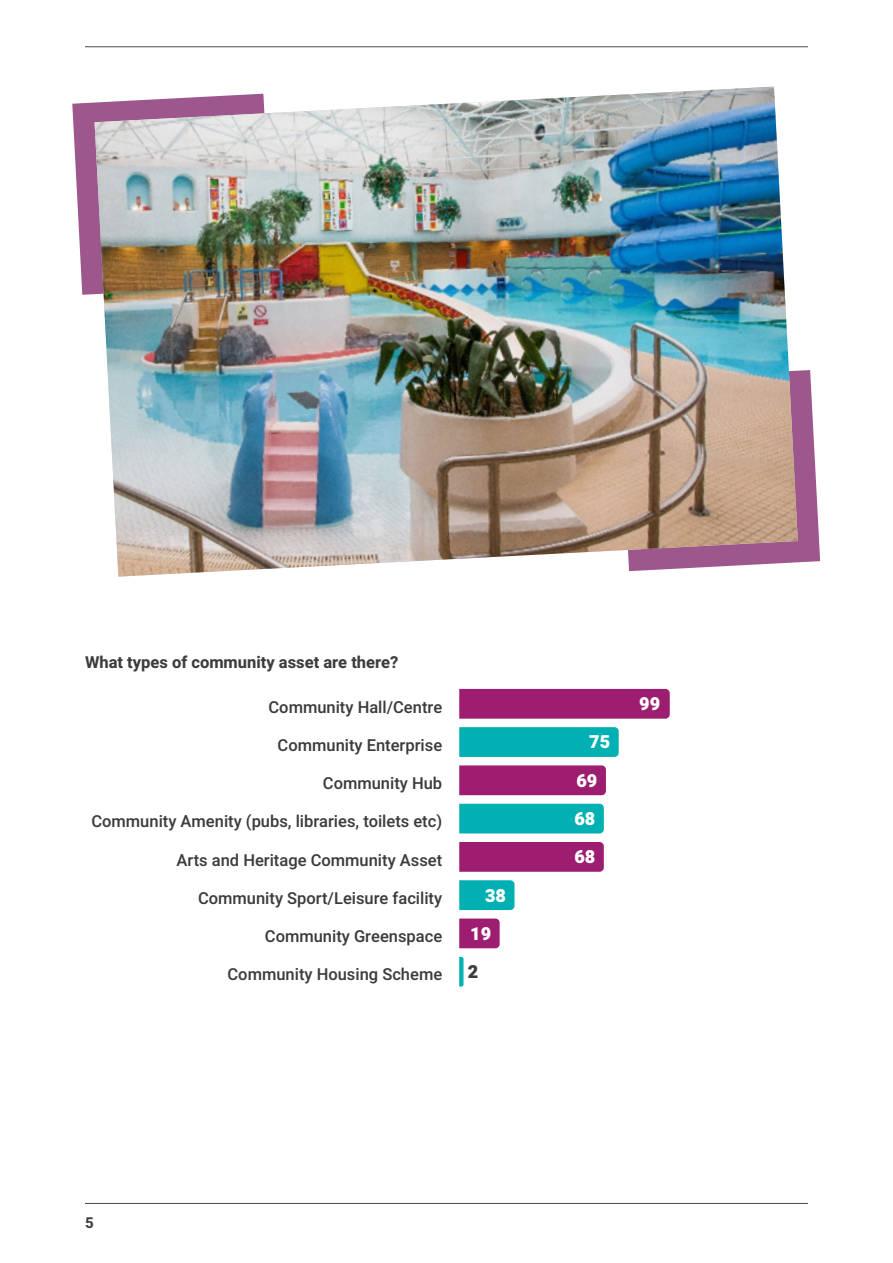
<style>
.page{position:relative;width:893px;height:1263px;background:#fff}
.page>*{position:absolute;margin:0;border:0;box-sizing:border-box;transform-origin:0 0}
.t1{font:900 18px "Heebo";color:#fff}
.t2{font:900 18px "Heebo";color:#3c3c3b}
.t3{font:500 16.5px "Heebo";color:#3c3c3b}
.t4{font:700 16.5px "Heebo";color:#3c3c3b}
.t5{font:700 15px "Heebo";color:#3c3c3b}
</style>
<div class="page">
<hr style="left:85px;top:46px;width:723px;height:1px;background:#4a4a49">
<hr style="left:85px;top:1203px;width:723px;height:1px;background:#4a4a49">
<div style="left:459px;top:689px;width:211px;height:30px;background:#9d1e70"></div>
<svg style="left:459px;top:727px;width:160px;height:30px;background:#03b0b2"></svg>
<div style="left:459px;top:765px;width:147px;height:30px;background:#9d1e70"></div>
<div style="left:459px;top:804px;width:145px;height:29px;background:#00b0b2"></div>
<div style="left:459px;top:842px;width:145px;height:30px;background:#9d1e70"></div>
<div style="left:459px;top:880px;width:55px;height:30px;background:#00b0b2"></div>
<svg style="left:459px;top:918px;width:41px;height:30px"></svg>
<svg style="left:459px;top:957px;width:4px;height:29px"></svg>
<svg style="left:798px;top:370px;width:22px;height:193px"></svg>
<svg style="left:72px;top:102px;width:23px;height:193px"></svg>
<img style="left:95px;top:87px;width:703px;height:490px">
<p class="t4" style="left:85px;top:651px;width:315px">What types of community asset are there?</p>
<p class="t3" style="left:269px;top:696px;width:175px">Community Hall/Centre</p>
<p class="t3" style="left:278px;top:733px;width:166px">Community Enterprise</p>
<p class="t1" style="left:589px;top:730px;width:22px">75</p>
<p class="t3" style="left:323px;top:772px;width:121px">Community Hub</p>
<p class="t1" style="left:576px;top:768px;width:22px">69</p>
<p class="t3" style="left:91px;top:810px;width:352px">Community Amenity (pubs, libraries, toilets etc)</p>
<p class="t1" style="left:574px;top:806px;width:22px">68</p>
<p class="t3" style="left:176px;top:848px;width:267px">Arts and Heritage Community Asset</p>
<p class="t1" style="left:574px;top:844px;width:22px">68</p>
<p class="t3" style="left:198px;top:886px;width:246px">Community Sport/Leisure facility</p>
<p class="t1" style="left:485px;top:883px;width:22px">38</p>
<p class="t3" style="left:265px;top:925px;width:179px">Community Greenspace</p>
<p class="t1" style="left:470px;top:921px;width:22px">19</p>
<p class="t3" style="left:228px;top:963px;width:216px">Community Housing Scheme</p>
<p class="t2" style="left:468px;top:959px;width:12px">2</p>
<p class="t1" style="left:639px;top:691px;width:22px">99</p>
<p class="t5" style="left:85px;top:1212px;width:10px">5</p>
</div>
